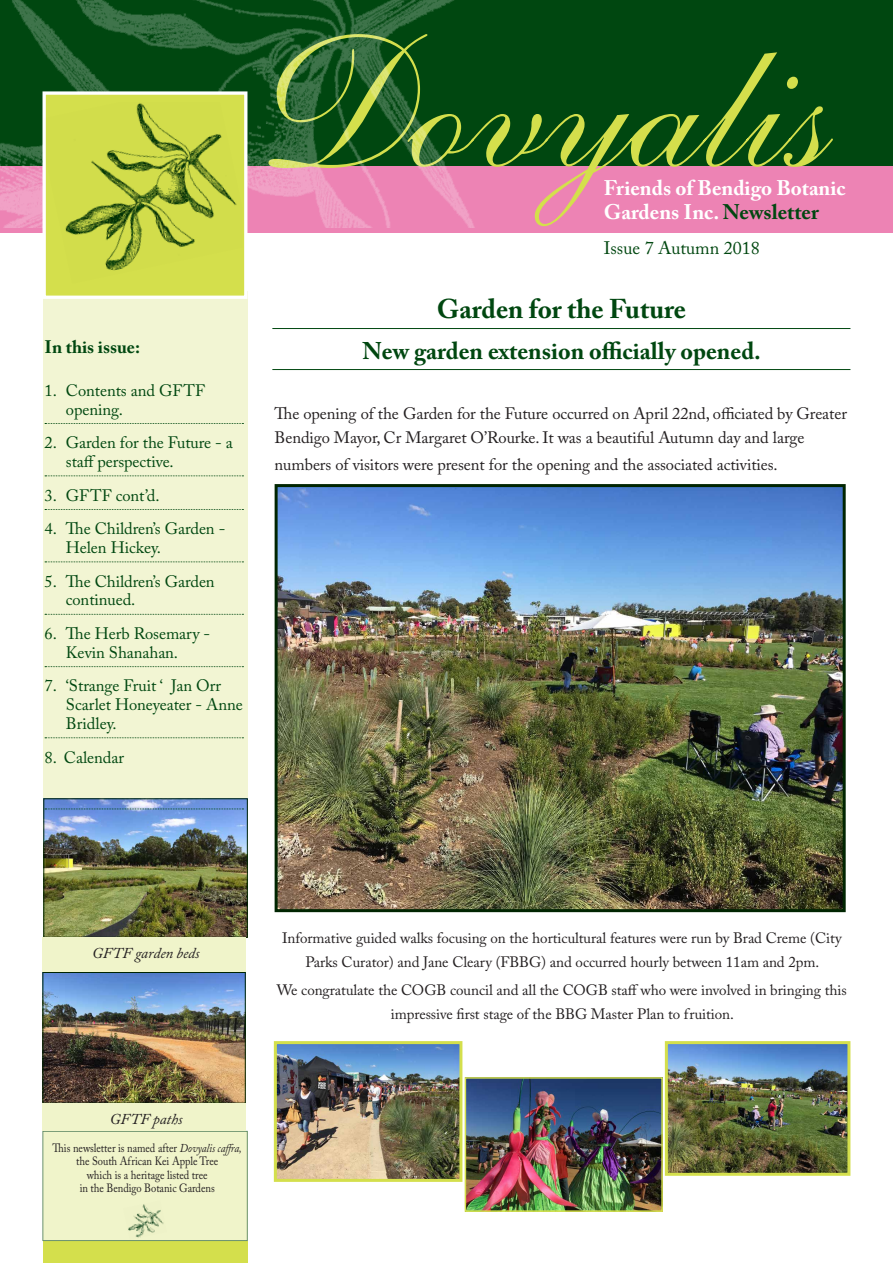
<style>
.page{position:relative;width:893px;height:1263px;background:#fff}
.page>*{position:absolute;margin:0;border:0;box-sizing:border-box;transform-origin:0 0}
.Body_copy_heading{font:700 27px "Adobe Caslon Pro";color:#004710}
.Body_copy_heading-2{font:700 24px "Adobe Caslon Pro";color:#004710}
.t1{font:700 21px/24px "Adobe Caslon Pro";color:#fff}
.t2{font:18px "Adobe Caslon Pro";color:#004710}
.t3{font:700 18px "Adobe Caslon Pro";color:#004710}
.In_this_issue_index{font:16.5px/18.8px "Adobe Caslon Pro";letter-spacing:-.005em;color:#004710}
.Body_copy{font:16.5px/24px "Adobe Caslon Pro";letter-spacing:-.005em;color:#231f20}
.Body_copy-2{font:15px/24px "Adobe Caslon Pro";letter-spacing:-.005em;color:#231f20;text-align:center}
.Photo_caption{font:italic 15px "Adobe Caslon Pro";letter-spacing:-.005em;color:#231f20}
.Photo_caption-2{font:12px "Adobe Caslon Pro";letter-spacing:-.005em;color:#231f20;scale:.88 1}
.s1{color:#004710}
.s2{font-style:italic}
</style>
<div class="page">
<div style="left:43px;top:291px;width:204px;height:521px;background:#f2f5d3"></div>
<div style="left:0;top:0;width:893px;height:171px;background:#004710"></div>
<div style="left:0;top:166px;width:893px;height:67px;background:#ed83b4"></div>
<svg style="left:555px;top:52px;width:278px;height:170px"></svg>
<div style="left:43px;top:1241px;width:204px;height:22px;background:#d4df4c"></div>
<hr style="left:272px;top:328px;width:578px;height:1px;background:#004710">
<hr style="left:272px;top:369px;width:578px;height:1px;background:#004710">
<img style="left:669px;top:1045px;width:177px;height:127px">
<div style="left:665px;top:1041px;width:185px;height:135px;border:3px solid #d4df4c"></div>
<img style="left:45px;top:800px;width:201px;height:136px">
<div style="left:43px;top:798px;width:205px;height:140px;border:1px solid #002501"></div>
<img style="left:45px;top:974px;width:199px;height:127px">
<div style="left:43px;top:972px;width:203px;height:131px;border:1px solid #002501"></div>
<div style="left:42px;top:938px;width:204px;height:34px;background:#f0f4ca"></div>
<div style="left:43px;top:1131px;width:204px;height:109px;background:#f0f4ca"></div>
<div style="left:43px;top:1131px;width:204px;height:110px;border:1px solid #6a916c"></div>
<img style="left:0;top:0;width:555px;height:227px">
<div style="left:43px;top:91px;width:204px;height:208px;background:#d4df4c;border:3px solid #fff"></div>
<img style="left:44px;top:102px;width:193px;height:182px">
<svg style="left:45px;top:423px;width:198px;height:1px"></svg>
<svg style="left:45px;top:475px;width:198px;height:1px"></svg>
<svg style="left:45px;top:509px;width:198px;height:1px"></svg>
<svg style="left:45px;top:561px;width:198px;height:1px"></svg>
<svg style="left:45px;top:614px;width:198px;height:1px"></svg>
<svg style="left:45px;top:666px;width:198px;height:1px"></svg>
<svg style="left:45px;top:737px;width:198px;height:1px"></svg>
<svg style="left:45px;top:808px;width:198px;height:1px"></svg>
<img style="left:123px;top:1204px;width:44px;height:36px">
<div style="left:42px;top:1103px;width:204px;height:28px;background:#f0f4ca"></div>
<img style="left:278px;top:1045px;width:180px;height:133px">
<div style="left:274px;top:1041px;width:188px;height:141px;border:3px solid #d4df4c"></div>
<img style="left:279px;top:488px;width:563px;height:420px">
<div style="left:275px;top:484px;width:571px;height:428px;border:3px solid #002501"></div>
<img style="left:468px;top:1080px;width:192px;height:129px">
<div style="left:465px;top:1077px;width:198px;height:135px;border:2px solid #d4df4c"></div>
<p class="t3" style="left:45px;top:336px;width:97px">In this issue:</p>
<p class="In_this_issue_index" style="left:66px;top:381px;width:141px;text-indent:-21px">1. Contents and GFTF opening.</p>
<p class="In_this_issue_index" style="left:66px;top:433px;width:169px;text-indent:-21px">2. Garden for the Future - a staff perspective.</p>
<p class="In_this_issue_index" style="left:45px;top:486px;width:116px">3. GFTF cont’d.</p>
<p class="In_this_issue_index" style="left:66px;top:519px;width:161px;text-indent:-21px">4. The Children’s Garden -<br>Helen Hickey.</p>
<p class="In_this_issue_index" style="left:66px;top:572px;width:150px;text-indent:-21px">5. The Children’s Garden continued.</p>
<p class="In_this_issue_index" style="left:66px;top:624px;width:146px;text-indent:-21px">6. The Herb Rosemary -<br>Kevin Shanahan.</p>
<p class="In_this_issue_index" style="left:66px;top:676px;width:178px;text-indent:-21px">7. ‘Strange Fruit ‘ Jan Orr<br>Scarlet Honeyeater - Anne<br>Bridley.</p>
<p class="In_this_issue_index" style="left:45px;top:747px;width:81px">8. Calendar</p>
<p class="t1" style="left:604px;top:176px;width:243px">Friends of Bendigo Botanic<br>Gardens Inc. <span class="s1">Newsletter</span></p>
<p class="t2" style="left:604px;top:237px;width:158px">Issue 7 Autumn 2018</p>
<p class="Body_copy_heading" style="left:437px;top:292px;width:251px">Garden for the Future</p>
<p class="Body_copy_heading-2" style="left:363px;top:336px;width:400px">New garden extension officially opened.</p>
<p class="Body_copy" style="left:275px;top:401px;width:574px">The opening of the Garden for the Future occurred on April 22nd, officiated by Greater<br>Bendigo Mayor, Cr Margaret O’Rourke. It was a beautiful Autumn day and large</p>
<p class="Body_copy" style="left:275px;top:452px;width:505px">numbers of visitors were present for the opening and the associated activities.</p>
<p class="Photo_caption" style="left:92px;top:944px;width:109px">GFTF garden beds</p>
<p class="Photo_caption" style="left:110px;top:1109px;width:74px">GFTF paths</p>
<p class="Photo_caption-2" style="left:53px;top:1140px;width:216px">This newsletter is named after <span class="s2">Dovyalis caffra,</span></p>
<p class="Photo_caption-2" style="left:76px;top:1154px;width:163px">the South African Kei Apple Tree</p>
<p class="Photo_caption-2" style="left:87px;top:1167px;width:139px">which is a heritage listed tree</p>
<p class="Photo_caption-2" style="left:80px;top:1181px;width:155px">in the Bendigo Botanic Gardens</p>
<p class="Body_copy-2" style="left:282px;top:926px;width:561px">Informative guided walks focusing on the horticultural features were run by Brad Creme (City<br>Parks Curator) and Jane Cleary (FBBG) and occurred hourly between 11am and 2pm.</p>
<p class="Body_copy-2" style="left:277px;top:978px;width:571px">We congratulate the COGB council and all the COGB staff who were involved in bringing this impressive first stage of the BBG Master Plan to fruition.</p>
</div>
